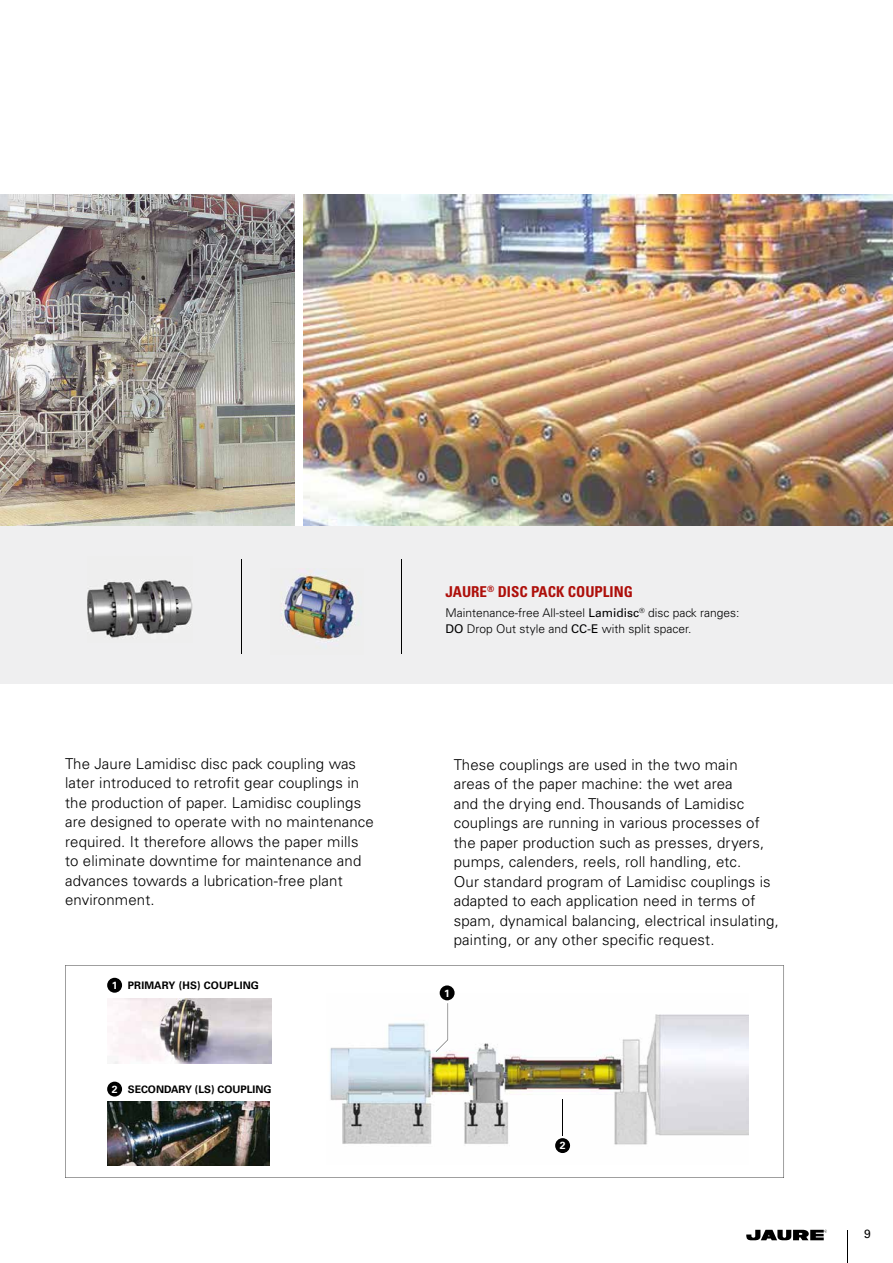
<style>
.page{position:relative;width:893px;height:1263px;background:#fff}
.page>*{position:absolute;margin:0;border:0;box-sizing:border-box;transform-origin:0 0}
.t1{font:300 15px/19.5px "Univers LT Std";letter-spacing:.01em;color:#000}
.t2{font:700 condensed 15px "Univers LT Std";color:#ae0f0a}
.t3{font:300 12px/16.5px "Univers LT Std";color:#000}
.t4{font:12px "Univers LT Std";color:#000}
.t5{font:700 10.35px "Univers LT Std";color:#000}
.t6{font:700 10.35px "Univers LT Std";color:#fff}
.s1{font-weight:400}
.s2{color:#fff}
</style>
<div class="page">
<img style="left:0;top:194px;width:295px;height:332px">
<img style="left:303px;top:194px;width:590px;height:332px">
<div style="left:0;top:526px;width:893px;height:157px;background:#efeff0"></div>
<hr style="left:402px;top:559px;width:1px;height:95px;background:#000">
<img style="left:87px;top:580px;width:105px;height:58px">
<img style="left:281px;top:571px;width:73px;height:71px">
<hr style="left:242px;top:559px;width:1px;height:95px;background:#000">
<svg style="left:65px;top:965px;width:719px;height:213px"></svg>
<img style="left:327px;top:994px;width:421px;height:171px">
<svg style="left:436px;top:1003px;width:12px;height:49px"></svg>
<div style="left:440px;top:985px;width:15px;height:15px;background:#000;border-radius:50%"></div>
<hr style="left:562px;top:1099px;width:1px;height:36px;background:#000">
<div style="left:555px;top:1138px;width:15px;height:15px;background:#000;border-radius:50%"></div>
<img style="left:107px;top:1101px;width:162px;height:64px">
<div style="left:107px;top:1082px;width:15px;height:14px;background:#000;border-radius:50%"></div>
<div style="left:107px;top:978px;width:15px;height:15px;background:#000;border-radius:50%"></div>
<img style="left:107px;top:998px;width:165px;height:66px">
<svg style="left:746px;top:1230px;width:81px;height:10px"></svg>
<hr style="left:847px;top:1230px;width:1px;height:33px;background:#000">
<p class="t2" style="left:445px;top:582px;width:189px">JAURE<sup>®</sup> DISC PACK COUPLING</p>
<p class="t3" style="left:445px;top:604px;width:296px">Maintenance-free All-steel <span class="s1">Lamidisc</span><sup>®</sup> disc pack ranges:<br><span class="s1">DO</span> Drop Out style and <span class="s1">CC-E</span> with split spacer.</p>
<p class="t1" style="left:65px;top:754px;width:310px">The Jaure Lamidisc disc pack coupling was later introduced to retrofit gear couplings in the production of paper. Lamidisc couplings are designed to operate with no maintenance required. It therefore allows the paper mills to eliminate downtime for maintenance and advances towards a lubrication-free plant environment.</p>
<p class="t1" style="left:454px;top:754px;width:327px">These couplings are used in the two main<br>areas of the paper machine: the wet area<br>and the drying end. Thousands of Lamidisc couplings are running in various processes of the paper production such as presses, dryers, pumps, calenders, reels, roll handling, etc.<br>Our standard program of Lamidisc couplings is adapted to each application need in terms of spam, dynamical balancing, electrical insulating, painting, or any other specific request.</p>
<p class="t5" style="left:112px;top:979px;width:149px"><span class="s2">1</span> PRIMARY (HS) COUPLING</p>
<p class="t5" style="left:112px;top:1083px;width:161px"><span class="s2">2</span> SECONDARY (LS) COUPLING</p>
<p class="t6" style="left:444px;top:987px;width:7px">1</p>
<p class="t6" style="left:560px;top:1139px;width:7px">2</p>
<p class="t4" style="left:864px;top:1227px;width:8px">9</p>
</div>
